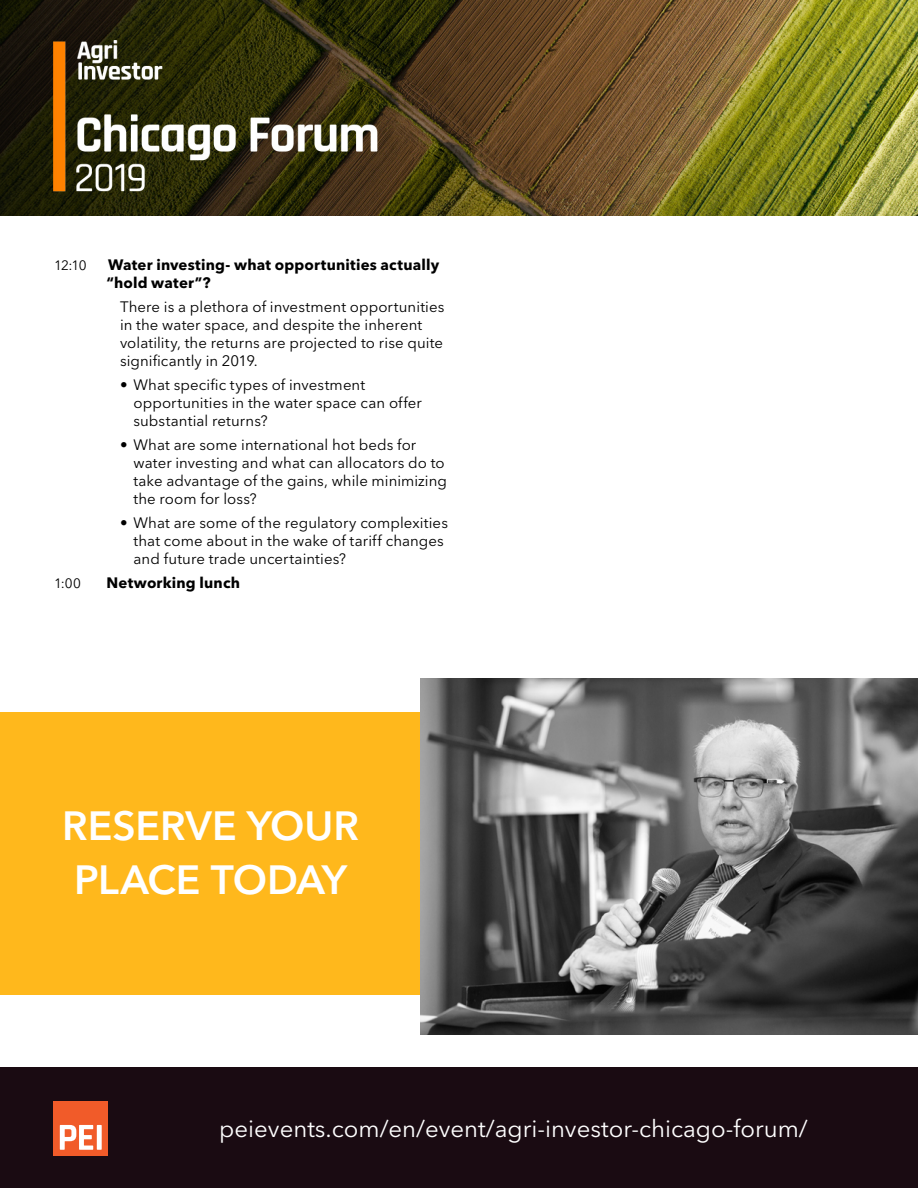
<style>
.page{position:relative;width:918px;height:1188px;background:#fff}
.page>*{position:absolute;margin:0;border:0;box-sizing:border-box;transform-origin:0 0}
.t1{font:600 40.5px/54px "Avenir Next LT Pro";letter-spacing:-.005em;color:#fff}
.t2{font:24px "Avenir Next LT Pro";color:#fff}
.t3{font:15px/18px "Avenir Next LT Pro";letter-spacing:.005em;color:#000}
.t4{font:700 15px/18px "Avenir Next LT Pro";letter-spacing:.01em;color:#000}
.t5{font:13.5px "Avenir Next LT Pro";color:#000}
</style>
<div class="page">
<img style="left:0;top:0;width:918px;height:216px">
<img style="left:54px;top:39px;width:371px;height:157px">
<div style="left:0;top:1067px;width:918px;height:121px;background:#1a0b12"></div>
<div style="left:54px;top:1102px;width:54px;height:54px;background:#f15b29"></div>
<svg style="left:60px;top:1125px;width:42px;height:25px"></svg>
<div style="left:0;top:712px;width:918px;height:283px;background:#ffb81c"></div>
<img style="left:420px;top:679px;width:498px;height:356px">
<p class="t5" style="left:54px;top:257px;width:34px">12:10</p>
<p class="t4" style="left:106px;top:256px;width:334px">Water investing- what opportunities actually “hold water”?</p>
<p class="t3" style="left:120px;top:298px;width:326px">There is a plethora of investment opportunities in the water space, and despite the inherent volatility, the returns are projected to rise quite significantly in 2019.</p>
<p class="t3" style="left:134px;top:376px;width:290px;text-indent:-14px">• What specific types of investment opportunities in the water space can offer substantial returns?</p>
<p class="t3" style="left:134px;top:436px;width:315px;text-indent:-14px">• What are some international hot beds for water investing and what can allocators do to take advantage of the gains, while minimizing the room for loss?</p>
<p class="t3" style="left:134px;top:514px;width:316px;text-indent:-14px">• What are some of the regulatory complexities that come about in the wake of tariff changes and future trade uncertainties?</p>
<p class="t5" style="left:54px;top:575px;width:28px">1:00</p>
<p class="t4" style="left:106px;top:574px;width:135px">Networking lunch</p>
<h1 class="t1" style="left:62px;top:799px;width:298px">RESERVE YOUR<br>PLACE TODAY</h1>
<h2 class="t2" style="left:219px;top:1114px;width:590px">peievents.com/en/event/agri-investor-chicago-forum/</h2>
</div>
